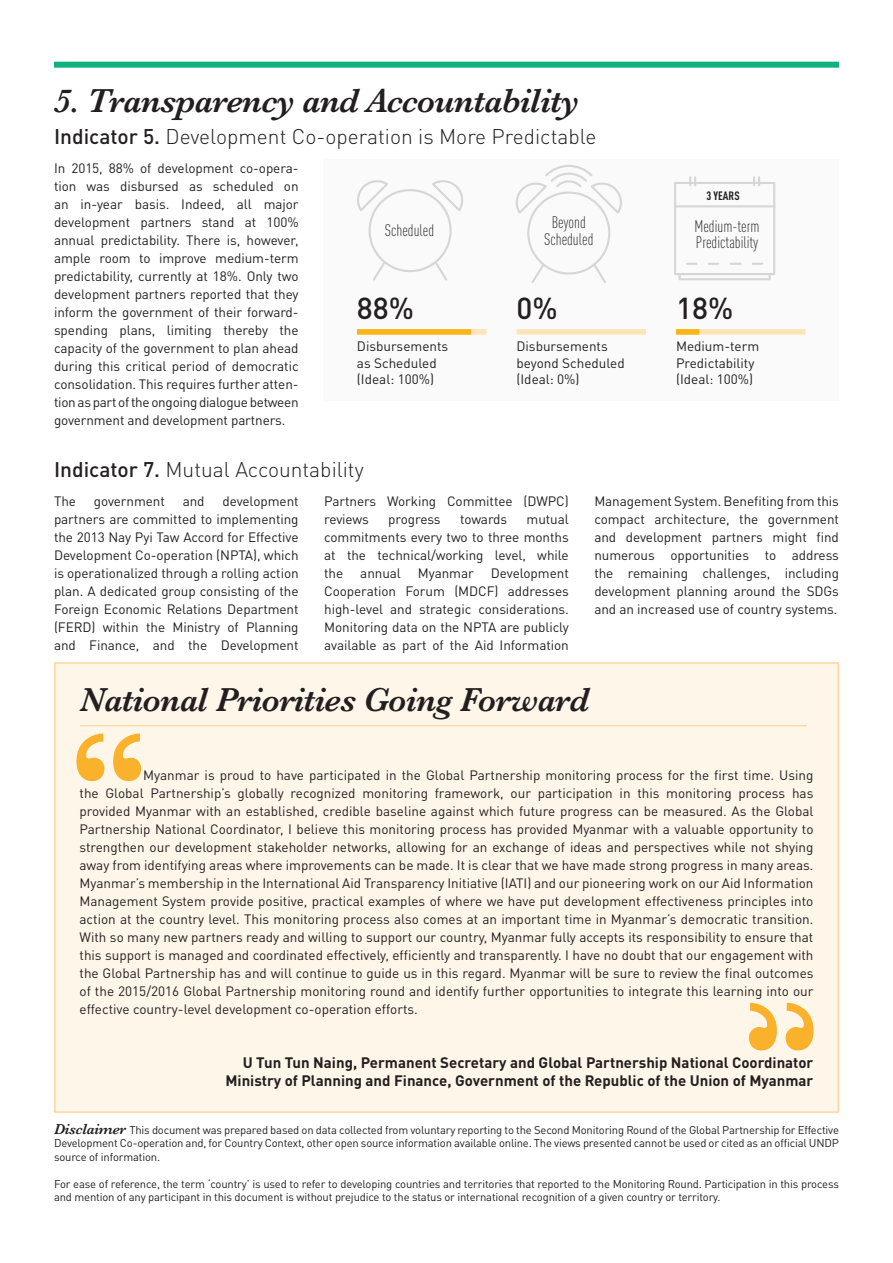
<style>
.page{position:relative;width:893px;height:1263px;background:#fff}
.page>*{position:absolute;margin:0;border:0;box-sizing:border-box;transform-origin:0 0}
.t1{font:700 136.8px "Baskerville";color:#fab22d}
.t2{font:italic 600 34.5px "Baskerville";letter-spacing:-.02em;color:#231f20}
.t3{font:500 30px "DIN Pro";color:#231f20}
.t4{font:300 21px "DIN Pro";color:#231f20}
.t5{font:300 condensed 16.5px "DIN Pro";color:#231f20}
.t6{font:700 15px "DIN Pro";color:#231f20}
.t7{font:13.5px/18px "DIN Pro";letter-spacing:-.005em;color:#231f20;text-align:justify}
.t8{font:700 condensed 12px "DIN Pro";color:#231f20}
.t9{font:11.25px/13.5px "DIN Pro";letter-spacing:-.015em;color:#231f20;text-align:justify}
.s1{font-weight:500}
.s2{font-family:"Baskerville";font-weight:600;font-style:italic;font-size:15px}
</style>
<div class="page">
<div style="left:54px;top:662px;width:785px;height:451px;background:#fef6e9;border:2px solid #fed79d"></div>
<hr style="left:80px;top:725px;width:727px;height:1px;background:#fed79d">
<div style="left:54px;top:62px;width:785px;height:6px;background:#0fb17e"></div>
<div style="left:323px;top:159px;width:516px;height:242px;background:#fafafb"></div>
<div style="left:516px;top:329px;width:130px;height:6px;background:#fee5b8"></div>
<div style="left:676px;top:329px;width:129px;height:6px;background:#fee5b8"></div>
<div style="left:676px;top:329px;width:23px;height:6px;background:#fbb416"></div>
<div style="left:357px;top:329px;width:129px;height:6px;background:#fee5b8"></div>
<div style="left:357px;top:329px;width:114px;height:6px;background:#fbb416"></div>
<svg style="left:357px;top:180px;width:106px;height:101px"></svg>
<svg style="left:515px;top:165px;width:107px;height:118px"></svg>
<svg style="left:674px;top:176px;width:102px;height:105px"></svg>
<p class="t2" style="left:54px;top:78px;width:527px">5. Transparency and Accountability</p>
<p class="t4" style="left:54px;top:120px;width:544px"><span class="s1">Indicator 5.</span> Development Co-operation is More Predictable</p>
<p class="t7" style="left:54px;top:157px;width:246px">In 2015, 88% of development co-opera&shy;tion was disbursed as scheduled on an in-year basis. Indeed, all major development partners stand at 100% annual predictability. There is, however, ample room to improve medium-term predictability, currently at 18%. Only two development partners reported that they inform the government of their forward&shy;spending plans, limiting thereby the capacity of the government to plan ahead during this critical period of democratic consolidation. This requires further atten&shy;tion as part of the ongoing dialogue between government and development partners.</p>
<p class="t5" style="left:385px;top:218px;width:51px">Scheduled</p>
<p class="t5" style="left:552px;top:211px;width:36px">Beyond</p>
<p class="t5" style="left:544px;top:227px;width:51px">Scheduled</p>
<p class="t8" style="left:706px;top:187px;width:35px">3 YEARS</p>
<p class="t5" style="left:694px;top:214px;width:67px">Medium-term</p>
<p class="t5" style="left:696px;top:231px;width:64px">Predictability</p>
<p class="t3" style="left:357px;top:284px;width:59px">88%</p>
<p class="t3" style="left:516px;top:284px;width:43px">0%</p>
<p class="t3" style="left:676px;top:284px;width:59px">18%</p>
<p class="t7" style="left:357px;top:336px;width:93px">Disbursements</p>
<p class="t7" style="left:357px;top:352px;width:81px">as Scheduled</p>
<p class="t7" style="left:357px;top:369px;width:79px">(Ideal: 100%)</p>
<p class="t7" style="left:516px;top:336px;width:93px">Disbursements</p>
<p class="t7" style="left:516px;top:352px;width:110px">beyond Scheduled</p>
<p class="t7" style="left:516px;top:369px;width:65px">(Ideal: 0%)</p>
<p class="t7" style="left:676px;top:336px;width:85px">Medium-term</p>
<p class="t7" style="left:676px;top:352px;width:80px">Predictability</p>
<p class="t7" style="left:676px;top:369px;width:79px">(Ideal: 100%)</p>
<p class="t4" style="left:54px;top:454px;width:311px"><span class="s1">Indicator 7.</span> Mutual Accountability</p>
<p class="t7" style="left:54px;top:491px;width:246px;text-indent:168px">development partners are committed to implementing the 2013 Nay Pyi Taw Accord for Effective Development Co-operation (NPTA), which is operationalized through a rolling action plan. A dedicated group consisting of the Foreign Economic Relations Department (FERD) within the Ministry of Planning and Finance, and the Development</p>
<p class="t7" style="left:324px;top:491px;width:246px">Partners Working Committee (DWPC) reviews</p>
<p class="t7" style="left:54px;top:491px;width:24px">The</p>
<p class="t7" style="left:94px;top:491px;width:73px">government</p>
<p class="t7" style="left:183px;top:491px;width:23px">and</p>
<p class="t7" style="left:324px;top:509px;width:246px;text-indent:202px">mutual commitments every two to three months at the technical/working level, while the</p>
<p class="t7" style="left:388px;top:509px;width:54px">progress</p>
<p class="t7" style="left:460px;top:509px;width:49px">towards</p>
<p class="t7" style="left:324px;top:563px;width:246px;text-indent:167px">Development Cooperation Forum (MDCF) addresses high-level and strategic considerations.<br>Monitoring data on the NPTA are publicly available as part of the Aid Information</p>
<p class="t7" style="left:360px;top:563px;width:42px">annual</p>
<p class="t7" style="left:418px;top:563px;width:57px">Myanmar</p>
<p class="t7" style="left:594px;top:491px;width:246px">Management System. Benefiting from this compact architecture, the government and development partners might find numerous opportunities to address the remaining challenges, including development planning around the SDGs and an increased use of country systems.</p>
<p class="t2" style="left:80px;top:677px;width:511px">National Priorities Going Forward</p>
<p class="t1" style="left:68px;top:686px;width:83px">“</p>
<p class="t7" style="left:80px;top:765px;width:735px;text-indent:64px">Myanmar is proud to have participated in the Global Partnership monitoring process for the first time. Using the Global Partnership’s globally recognized monitoring framework, our participation in this monitoring process has provided Myanmar with an established, credible baseline against which future progress can be measured. As the Global Partnership National Coordinator, I believe this monitoring process has provided Myanmar with a valuable opportunity to strengthen our development stakeholder networks, allowing for an exchange of ideas and perspectives while not shying away from identifying areas where improvements can be made. It is clear that we have made strong progress in many areas.<br>Myanmar’s membership in the International Aid Transparency Initiative (IATI) and our pioneering work on our Aid Information Management System provide positive, practical examples of where we have put development effectiveness principles into action at the country level. This monitoring process also comes at an important time in Myanmar’s democratic transition.<br>With so many new partners ready and willing to support our country, Myanmar fully accepts its responsibility to ensure that this support is managed and coordinated effectively, efficiently and transparently. I have no doubt that our engagement with the Global Partnership has and will continue to guide us in this regard. Myanmar will be sure to review the final outcomes of the 2015/2016 Global Partnership monitoring round and identify further opportunities to integrate this learning into our effective country-level development co-operation efforts.</p>
<p class="t6" style="left:243px;top:1050px;width:572px">U Tun Tun Naing, Permanent Secretary and Global Partnership National Coordinator</p>
<p class="t6" style="left:225px;top:1068px;width:590px">Ministry of Planning and Finance, Government of the Republic of the Union of Myanmar</p>
<p class="t9" style="left:54px;top:1122px;width:786px"><span class="s2">Disclaimer</span> This document was prepared based on data collected from voluntary reporting to the Second Monitoring Round of the Global Partnership for Effective Development Co-operation and, for Country Context, other open source information available online. The views presented cannot be used or cited as an official UNDP source of information.</p>
<p class="t9" style="left:54px;top:1176px;width:786px">For ease of reference, the term ‘country’ is used to refer to developing countries and territories that reported to the Monitoring Round. Participation in this process and mention of any participant in this document is without prejudice to the status or international recognition of a given country or territory.</p>
</div>
